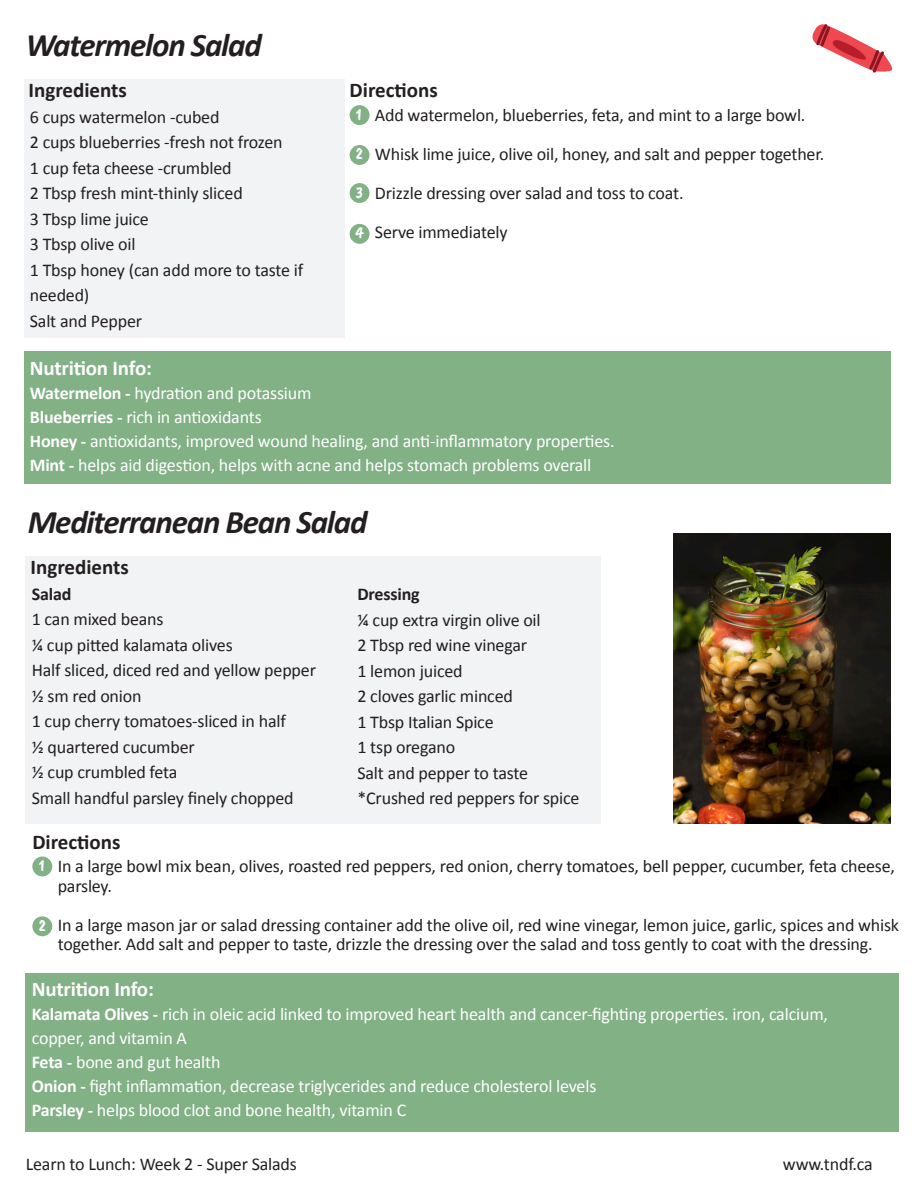
<style>
.page{position:relative;width:918px;height:1188px;background:#fff}
.page>*{position:absolute;margin:0;border:0;box-sizing:border-box;transform-origin:0 0}
.t1{font:italic 700 33px "Calibri";letter-spacing:-.035em;color:#231f20}
.t2{font:700 21px "Calibri";color:#231f20}
.t3{font:700 21px "Calibri";letter-spacing:-.01em;color:#fff}
.t4{font:18px/25.5px "Calibri";letter-spacing:-.01em;color:#231f20}
.t5{font:18px/24px "Calibri";letter-spacing:-.01em;color:#fff}
.t6{font:700 18px "Calibri";letter-spacing:-.01em;color:#231f20}
.t7{font:16.95px "Caveat Brush";color:#fff}
.s1{font-weight:700}
</style>
<div class="page">
<svg style="left:812px;top:24px;width:81px;height:49px"></svg>
<div style="left:24px;top:79px;width:321px;height:259px;background:#f2f3f4"></div>
<div style="left:350px;top:105px;width:20px;height:20px;background:#82b186;border-radius:50%"></div>
<div style="left:350px;top:145px;width:20px;height:20px;background:#82b186;border-radius:50%"></div>
<div style="left:350px;top:224px;width:20px;height:20px;background:#82b186;border-radius:50%"></div>
<div style="left:350px;top:183px;width:20px;height:20px;background:#82b186;border-radius:50%"></div>
<div style="left:24px;top:351px;width:866px;height:133px;background:#82b186"></div>
<div style="left:26px;top:973px;width:873px;height:159px;background:#82b186"></div>
<div style="left:26px;top:556px;width:575px;height:267px;background:#f2f3f4"></div>
<div style="left:32px;top:857px;width:20px;height:19px;background:#82b186;border-radius:50%"></div>
<div style="left:32px;top:916px;width:20px;height:20px;background:#82b186;border-radius:50%"></div>
<img style="left:673px;top:533px;width:217px;height:290px">
<h1 class="t1" style="left:26px;top:22px;width:238px">Watermelon Salad</h1>
<p class="t2" style="left:29px;top:76px;width:100px">Ingredients</p>
<p class="t4" style="left:30px;top:104px;width:275px">6 cups watermelon -cubed<br>2 cups blueberries -fresh not frozen<br>1 cup feta cheese -crumbled<br>2 Tbsp fresh mint-thinly sliced<br>3 Tbsp lime juice<br>3 Tbsp olive oil<br>1 Tbsp honey (can add more to taste if needed)<br>Salt and Pepper</p>
<p class="t2" style="left:350px;top:76px;width:90px">Directions</p>
<p class="t4" style="left:375px;top:95px;width:451px;line-height:39px">Add watermelon, blueberries, feta, and mint to a large bowl.<br>Whisk lime juice, olive oil, honey, and salt and pepper together.<br>Drizzle dressing over salad and toss to coat.<br>Serve immediately</p>
<p class="t7" style="left:356px;top:104px;width:7px">1</p>
<p class="t7" style="left:356px;top:144px;width:9px">2</p>
<p class="t7" style="left:356px;top:182px;width:9px">3</p>
<p class="t7" style="left:356px;top:223px;width:9px">4</p>
<p class="t3" style="left:30px;top:353px;width:124px">Nutrition Info:</p>
<p class="t5" style="left:30px;top:380px;width:586px"><span class="s1">Watermelon -</span> hydration and potassium<br><span class="s1">Blueberries -</span> rich in antioxidants<br><span class="s1">Honey -</span> antioxidants, improved wound healing, and anti-inflammatory properties.<br><span class="s1">Mint -</span> helps aid digestion, helps with acne and helps stomach problems overall</p>
<h1 class="t1" style="left:28px;top:498px;width:341px">Mediterranean Bean Salad</h1>
<p class="t2" style="left:31px;top:552px;width:100px">Ingredients</p>
<p class="t6" style="left:32px;top:581px;width:41px">Salad</p>
<p class="t4" style="left:32px;top:606px;width:286px">1 can mixed beans<br>¼ cup pitted kalamata olives<br>Half sliced, diced red and yellow pepper ½ sm red onion<br>1 cup cherry tomatoes-sliced in half<br>½ quartered cucumber<br>½ cup crumbled feta<br>Small handful parsley finely chopped</p>
<p class="t2" style="left:32px;top:827px;width:90px">Directions</p>
<p class="t4" style="left:58px;top:856px;width:839px;line-height:19.5px">In a large bowl mix bean, olives, roasted red peppers, red onion, cherry tomatoes, bell pepper, cucumber, feta cheese, parsley.</p>
<p class="t4" style="left:58px;top:915px;width:843px;line-height:19.5px">In a large mason jar or salad dressing container add the olive oil, red wine vinegar, lemon juice, garlic, spices and whisk together. Add salt and pepper to taste, drizzle the dressing over the salad and toss gently to coat with the dressing.</p>
<p class="t6" style="left:357px;top:581px;width:64px">Dressing</p>
<p class="t4" style="left:357px;top:606px;width:224px">¼ cup extra virgin olive oil<br>2 Tbsp red wine vinegar<br>1 lemon juiced<br>2 cloves garlic minced<br>1 Tbsp Italian Spice<br>1 tsp oregano<br>Salt and pepper to taste *Crushed red peppers for spice</p>
<p class="t7" style="left:39px;top:856px;width:7px">1</p>
<p class="t7" style="left:39px;top:916px;width:9px">2</p>
<p class="t3" style="left:32px;top:974px;width:124px">Nutrition Info:</p>
<p class="t5" style="left:32px;top:1001px;width:798px"><span class="s1">Kalamata Olives -</span> rich in oleic acid linked to improved heart health and cancer-fighting properties. iron, calcium, copper, and vitamin A<br><span class="s1">Feta -</span> bone and gut health<br><span class="s1">Onion -</span> fight inflammation, decrease triglycerides and reduce cholesterol levels<br><span class="s1">Parsley -</span> helps blood clot and bone health, vitamin C</p>
<p class="t4" style="left:26px;top:1150px;width:273px">Learn to Lunch: Week 2 - Super Salads</p>
<p class="t4" style="left:783px;top:1150px;width:91px">www.tndf.ca</p>
</div>
